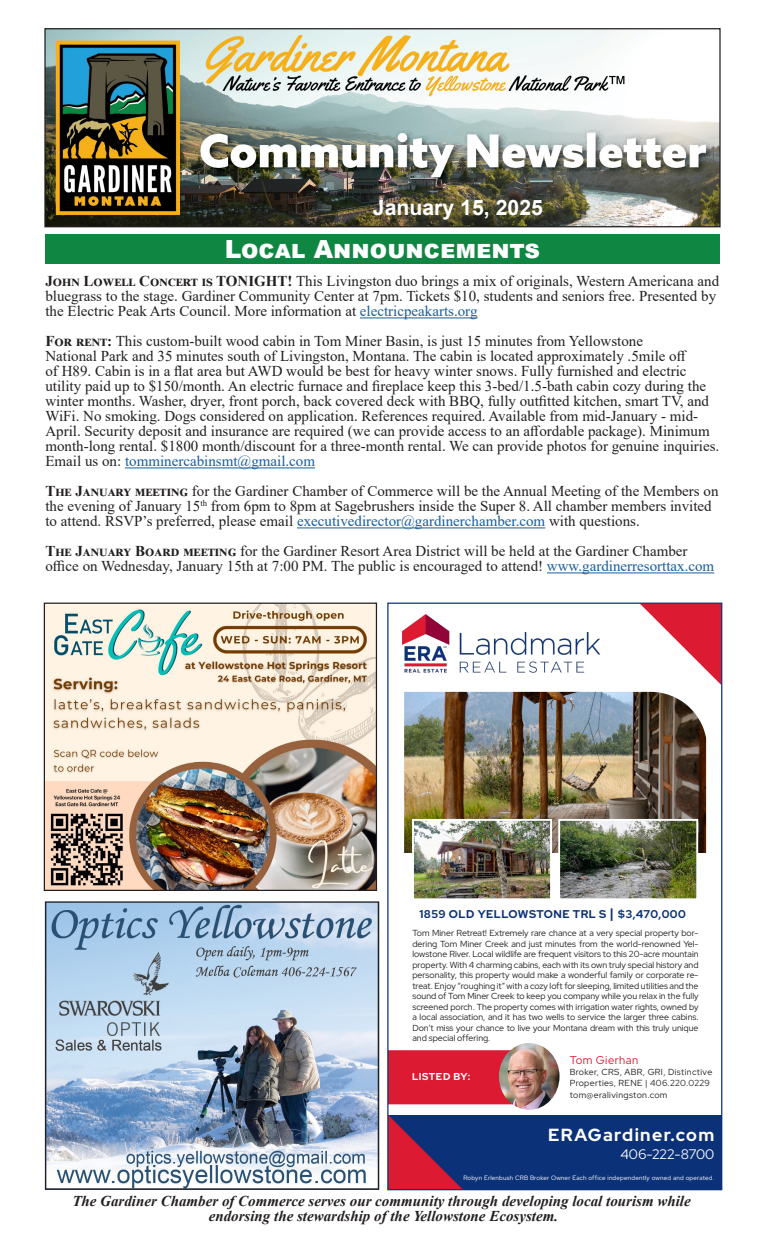
<style>
.page{position:relative;width:765px;height:1260px;background:#fff}
.page>*{position:absolute;margin:0;border:0;box-sizing:border-box;transform-origin:0 0}
.t1{font:900 25px "Arial";color:#fff}
.t2{font:700 21.25px "Arial";color:#fff}
.t3{font:300 17.5px "Red Hat Display";letter-spacing:.075em;color:#fff}
.t4{font:15px/15px "Times New Roman";color:#231f20}
.t5{font:italic 700 15px "Times New Roman";color:#231f20}
.t6{font:300 13.75px "Red Hat Display";color:#fff}
.t7{font:300 11.25px "Red Hat Display";letter-spacing:.045em;color:#0b3179}
.t8{font:300 11.25px "Red Hat Display";letter-spacing:.04em;color:#dc1a32}
.t9{font:300 10px "Red Hat Display";letter-spacing:.055em;color:#fff}
.t10{font:300 8.75px/10.5px "Red Hat Display";letter-spacing:.03em;color:#231f20;text-align:justify}
.t11{font:300 6.25px "Red Hat Display";letter-spacing:.03em;color:#fff}
.s1{font-weight:700}
.s2{color:#175d9e}
.s3{font-size:13.75px}
</style>
<div class="page">
<img style="left:46px;top:30px;width:673px;height:195px">
<div style="left:44px;top:28px;width:677px;height:199px;border:1px solid #231f20"></div>
<img style="left:47px;top:903px;width:330px;height:285px">
<div style="left:45px;top:901px;width:334px;height:289px;border:1px solid #231f20"></div>
<div style="left:388px;top:1115px;width:334px;height:75px;background:#0b3179"></div>
<svg style="left:389px;top:1116px;width:72px;height:72px"></svg>
<img style="left:403px;top:614px;width:198px;height:59px">
<svg style="left:641px;top:605px;width:79px;height:79px"></svg>
<img style="left:404px;top:692px;width:302px;height:161px">
<img style="left:415px;top:822px;width:134px;height:75px">
<div style="left:412px;top:819px;width:140px;height:81px;border:2px solid #fff"></div>
<img style="left:561px;top:822px;width:134px;height:75px">
<div style="left:558px;top:819px;width:140px;height:81px;border:2px solid #fff"></div>
<div style="left:389px;top:1051px;width:138px;height:53px;background:#dc1a32"></div>
<div style="left:388px;top:1050px;width:140px;height:54px;border:1px solid #dc1a32"></div>
<img style="left:499px;top:1043px;width:61px;height:67px">
<div style="left:45px;top:234px;width:675px;height:29px;background:#0f8642"></div>
<img style="left:46px;top:605px;width:329px;height:284px">
<div style="left:44px;top:603px;width:333px;height:288px;border:1px solid #231f20"></div>
<hr style="left:360px;top:318px;width:118px;height:1px;background:#175d9e">
<hr style="left:125px;top:468px;width:190px;height:1px;background:#175d9e">
<hr style="left:297px;top:528px;width:248px;height:1px;background:#175d9e">
<hr style="left:547px;top:573px;width:167px;height:1px;background:#175d9e">
<p class="t2" style="left:373px;top:193px;width:172px">January 15, 2025</p>
<p class="t1" style="left:225px;top:231px;width:317px">Local Announcements</p>
<p class="t4" style="left:45px;top:273px;width:675px"><span class="s1">John Lowell Concert is TONIGHT!</span> This Livingston duo brings a mix of originals, Western Americana and bluegrass to the stage. Gardiner Community Center at 7pm. Tickets $10, students and seniors free. Presented by the Electric Peak Arts Council. More information at <span class="s2">electricpeakarts.org</span></p>
<p class="t4" style="left:45px;top:333px;width:675px"><span class="s1">For rent:</span> This custom-built wood cabin in Tom Miner Basin, is just 15 minutes from Yellowstone<br>National Park and 35 minutes south of Livingston, Montana. The cabin is located approximately .5mile off<br>of H89. Cabin is in a flat area but AWD would be best for heavy winter snows. Fully furnished and electric utility paid up to $150/month. An electric furnace and fireplace keep this 3-bed/1.5-bath cabin cozy during the winter months. Washer, dryer, front porch, back covered deck with BBQ, fully outfitted kitchen, smart TV, and WiFi. No smoking. Dogs considered on application. References required. Available from mid-January - mid-April. Security deposit and insurance are required (we can provide access to an affordable package). Minimum month-long rental. $1800 month/discount for a three-month rental. We can provide photos for genuine inquiries.<br>Email us on: <span class="s2">tomminercabinsmt@gmail.com</span></p>
<p class="t4" style="left:45px;top:483px;width:675px"><span class="s1">The January meeting</span> for the Gardiner Chamber of Commerce will be the Annual Meeting of the Members on the evening of January 15<sup>th</sup> from 6pm to 8pm at Sagebrushers inside the Super 8. All chamber members invited to attend. RSVP’s preferred, please email <span class="s2">executivedirector@gardinerchamber.com</span> with questions.</p>
<p class="t4" style="left:45px;top:543px;width:670px"><span class="s1">The January Board meeting</span> for the Gardiner Resort Area District will be held at the Gardiner Chamber office on Wednesday, January 15th at 7:00 PM. The public is encouraged to attend! <span class="s2">www.gardinerresorttax.com</span></p>
<p class="t7" style="left:420px;top:907px;width:268px">1859 OLD YELLOWSTONE TRL S <span class="s3">|</span> $3,470,000</p>
<p class="t10" style="left:412px;top:928px;width:288px">Tom Miner Retreat! Extremely rare chance at a very special property bor&shy;dering Tom Miner Creek and just minutes from the world-renowned Yel&shy;lowstone River. Local wildlife are frequent visitors to this 20-acre mountain property. With 4 charming cabins, each with its own truly special history and personality, this property would make a wonderful family or corporate re&shy;treat. Enjoy “roughing it” with a cozy loft for sleeping, limited utilities and the sound of Tom Miner Creek to keep you company while you relax in the fully screened porch. The property comes with irrigation water rights, owned by a local association, and it has two wells to service the larger three cabins.<br>Don’t miss your chance to live your Montana dream with this truly unique and special offering.</p>
<p class="t9" style="left:412px;top:1070px;width:60px">LISTED BY:</p>
<p class="t8" style="left:570px;top:1052px;width:70px">Tom Gierhan</p>
<p class="t10" style="left:570px;top:1066px;width:144px;line-height:11.2px;text-align:left">Broker, CRS, ABR, GRI, Distinctive<br>Properties, RENE | 406.220.0229 tom@eralivingston.com</p>
<p class="t3" style="left:548px;top:1123px;width:167px">ERAGardiner.com</p>
<p class="t6" style="left:620px;top:1146px;width:95px">406-222-8700</p>
<p class="t11" style="left:464px;top:1174px;width:252px">Robyn Erlenbush CRB Broker Owner Each office independently owned and operated.</p>
<p class="t5" style="left:72px;top:1191px;width:620px">The Gardiner Chamber of Commerce serves our community through developing local tourism while</p>
<p class="t5" style="left:209px;top:1206px;width:351px">endorsing the stewardship of the Yellowstone Ecosystem.</p>
</div>
